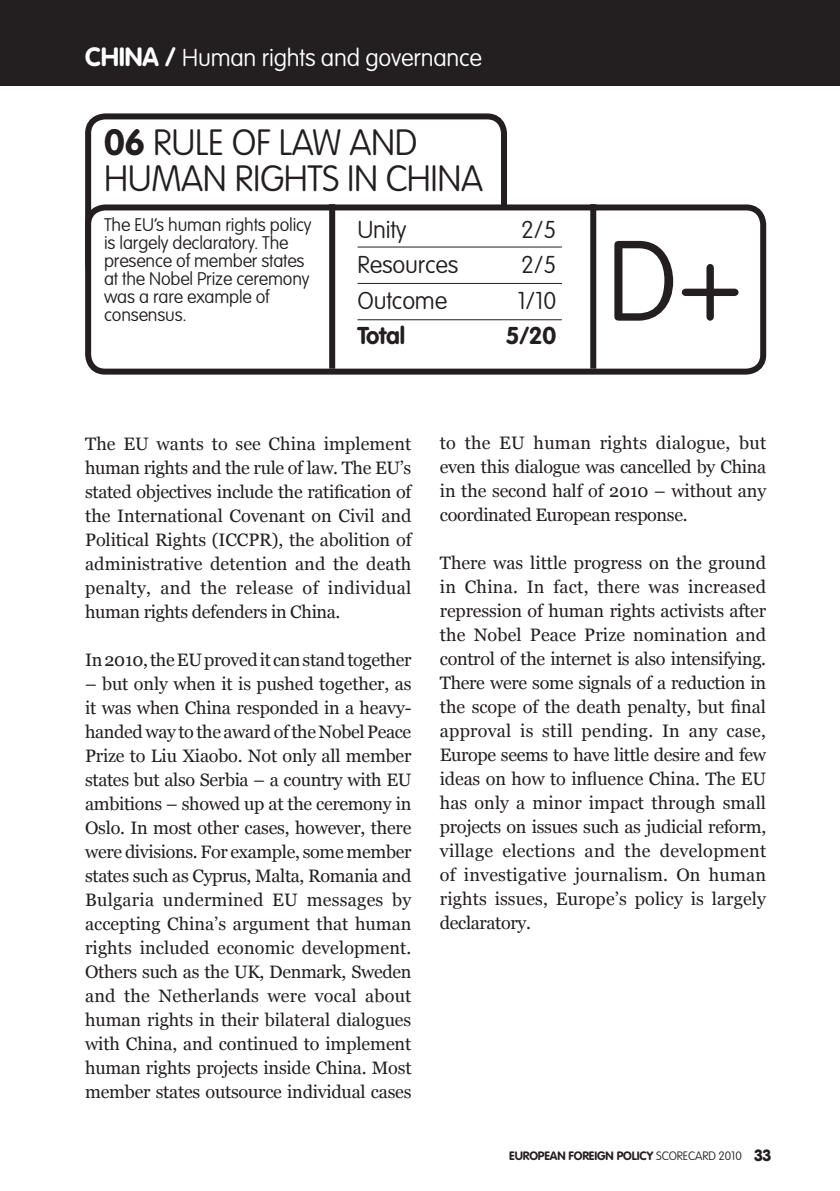
<style>
.page{position:relative;width:840px;height:1191px;background:#fff}
.page>*{position:absolute;margin:0;border:0;box-sizing:border-box;transform-origin:0 0}
.t1{font:100 112px "VAG Rounded";color:#231f20}
.t2{font:100 36px/36px "VAG Rounded";letter-spacing:-.01em;color:#231f20}
.t3{font:100 24px "VAG Rounded";letter-spacing:-.01em;color:#231f20}
.t4{font:100 24px "VAG Rounded";letter-spacing:-.01em;color:#fff}
.t5{font:700 24px "VAG Rounded";letter-spacing:-.01em;color:#231f20}
.t6{font:18px/24px "Georgia";letter-spacing:-.015em;color:#231f20;text-align:justify}
.t7{font:100 18px/18px "VAG Rounded";letter-spacing:-.01em;color:#231f20}
.t8{font:700 12px "VAG Rounded";letter-spacing:-.01em;color:#231f20}
.s1{font-weight:700;font-size:26px}
.s2{font-weight:700}
.s3{font-weight:100}
.s4{font-weight:900;font-size:16px}
</style>
<div class="page">
<div style="left:0;top:0;width:839px;height:85px;background:#231f20"></div>
<div style="left:85px;top:113px;width:421px;height:170px;border:6px solid #231f20;border-radius:17px"></div>
<div style="left:88px;top:207px;width:674px;height:164px;background:#fff;border-radius:17px"></div>
<div style="left:85px;top:204px;width:680px;height:170px;border:6px solid #231f20;border-radius:17px"></div>
<div style="left:590px;top:204px;width:6px;height:165px;background:#231f20"></div>
<div style="left:329px;top:204px;width:6px;height:165px;background:#231f20"></div>
<hr style="left:357px;top:246px;width:204px;height:1px;background:#231f20">
<hr style="left:357px;top:283px;width:204px;height:1px;background:#231f20">
<hr style="left:357px;top:319px;width:204px;height:1px;background:#231f20">
<h3 class="t4" style="left:85px;top:44px;width:398px"><span class="s1">CHINA /</span> Human rights and governance</h3>
<h2 class="t2" style="left:104px;top:124px;width:380px"><span class="s2">06</span> RULE OF LAW AND<br>HUMAN RIGHTS IN CHINA</h2>
<p class="t7" style="left:104px;top:216px;width:209px">The EU’s human rights policy is largely declaratory. The presence of member states at the Nobel Prize ceremony was a rare example of consensus.</p>
<h3 class="t3" style="left:357px;top:216px;width:50px">Unity</h3>
<h3 class="t3" style="left:521px;top:216px;width:37px">2/5</h3>
<h3 class="t3" style="left:357px;top:251px;width:102px">Resources</h3>
<h3 class="t3" style="left:521px;top:251px;width:37px">2/5</h3>
<h3 class="t3" style="left:357px;top:286px;width:91px">Outcome</h3>
<h3 class="t3" style="left:517px;top:286px;width:40px">1/10</h3>
<h3 class="t5" style="left:357px;top:321px;width:49px">Total</h3>
<h3 class="t5" style="left:505px;top:321px;width:52px">5/20</h3>
<h1 class="t1" style="left:606px;top:217px;width:138px">D+</h1>
<p class="t6" style="left:85px;top:432px;width:328px">The EU wants to see China implement human rights and the rule of law. The EU’s stated objectives include the ratification of the International Covenant on Civil and Political Rights (ICCPR), the abolition of administrative detention and the death penalty, and the release of individual human rights defenders in China.</p>
<p class="t6" style="left:85px;top:648px;width:327px">In 2010, the EU proved it can stand together</p>
<p class="t6" style="left:85px;top:672px;width:328px">– but only when it is pushed together, as it was when China responded in a heavy&shy;handed way to the award of the Nobel Peace Prize to Liu Xiaobo. Not only all member states but also Serbia – a country with EU ambitions – showed up at the ceremony in Oslo. In most other cases, however, there were divisions. For example, some member states such as Cyprus, Malta, Romania and Bulgaria undermined EU messages by accepting China’s argument that human rights included economic development.<br>Others such as the UK, Denmark, Sweden and the Netherlands were vocal about human rights in their bilateral dialogues with China, and continued to implement human rights projects inside China. Most member states outsource individual cases</p>
<p class="t6" style="left:439px;top:431px;width:328px">to the EU human rights dialogue, but even this dialogue was cancelled by China in the second half of 2010 – without any coordinated European response.</p>
<p class="t6" style="left:439px;top:551px;width:328px">There was little progress on the ground in China. In fact, there was increased repression of human rights activists after the Nobel Peace Prize nomination and control of the internet is also intensifying.<br>There were some signals of a reduction in the scope of the death penalty, but final approval is still pending. In any case, Europe seems to have little desire and few ideas on how to influence China. The EU has only a minor impact through small projects on issues such as judicial reform, village elections and the development of investigative journalism. On human rights issues, Europe’s policy is largely declaratory.</p>
<p class="t8" style="left:509px;top:1148px;width:263px">EUROPEAN FOREIGN POLICY <span class="s3">SCORECARD 2010</span> <span class="s4">33</span></p>
</div>
